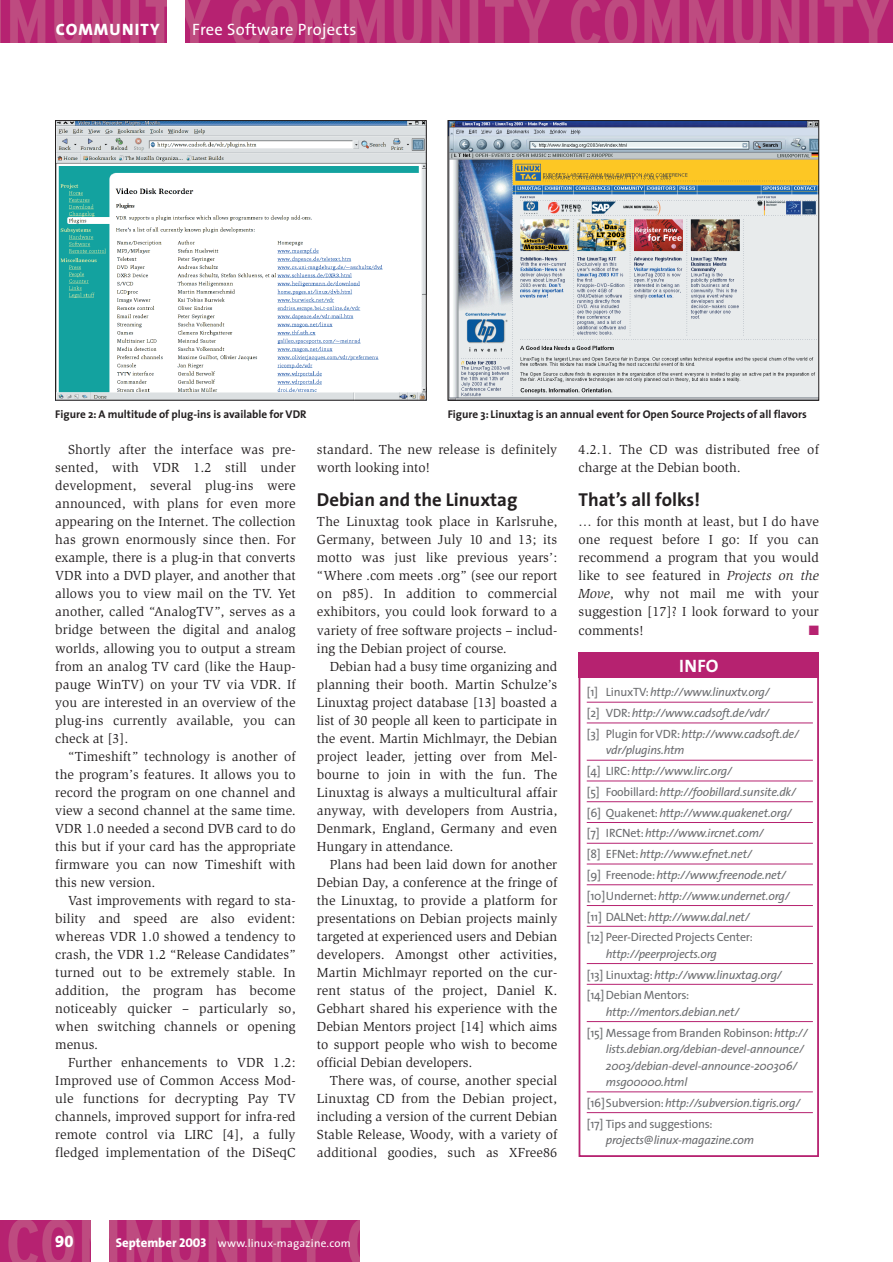
<style>
.page{position:relative;width:893px;height:1262px;background:#fff}
.page>*{position:absolute;margin:0;border:0;box-sizing:border-box;transform-origin:0 0}
.t1{font:700 18.75px "The Sans";color:#231f20}
.t2{font:18px "The Sans Bold Caps";color:#fff}
.t3{font:16.5px "The Sans";letter-spacing:.02em;color:#fff}
.t4{font:16.5px "The Sans Extra Bold Caps";letter-spacing:.07em;color:#fff}
.t5{font:16.5px "The Sans Extra Bold Expert";color:#fff}
.t6{font:13.5px/18px "Slimbach";letter-spacing:.01em;color:#231f20;text-align:justify}
.t7{font:13.5px "Zapf Dingbats";color:#b62270}
.t8{font:italic 12px/20.7px "The Sans";letter-spacing:-.02em;color:#6c6d70}
.t9{font:12px/20.7px "The Sans";letter-spacing:-.02em;color:#6c6d70}
.t10{font:700 11.25px "The Sans";color:#231f20}
.t11{font:11.25px "The Sans";letter-spacing:.02em;color:#fff}
.s1{font-style:italic}
.s2{font-style:normal}
.s3{font-weight:800;font-size:12.75px}
.s4{font-family:"The Sans Extra Bold Caps";font-size:12.75px}
</style>
<div class="page">
<img style="left:4px;top:1220px;width:355px;height:41px">
<div style="left:91px;top:1220px;width:17px;height:41px;background:#fff"></div>
<img style="left:0;top:0;width:892px;height:43px">
<div style="left:168px;top:0;width:17px;height:43px;background:#fff"></div>
<hr style="left:586px;top:702px;width:226px;height:1px;background:#b62270">
<hr style="left:586px;top:722px;width:226px;height:1px;background:#b62270">
<hr style="left:586px;top:760px;width:226px;height:1px;background:#b62270">
<hr style="left:586px;top:780px;width:226px;height:1px;background:#b62270">
<hr style="left:586px;top:801px;width:226px;height:1px;background:#b62270">
<hr style="left:586px;top:822px;width:226px;height:1px;background:#b62270">
<hr style="left:586px;top:843px;width:226px;height:1px;background:#b62270">
<hr style="left:586px;top:863px;width:226px;height:1px;background:#b62270">
<hr style="left:586px;top:884px;width:226px;height:1px;background:#b62270">
<hr style="left:586px;top:905px;width:226px;height:1px;background:#b62270">
<hr style="left:586px;top:926px;width:226px;height:1px;background:#b62270">
<hr style="left:586px;top:963px;width:226px;height:1px;background:#b62270">
<hr style="left:586px;top:984px;width:226px;height:1px;background:#b62270">
<hr style="left:586px;top:1021px;width:226px;height:1px;background:#b62270">
<hr style="left:586px;top:1091px;width:226px;height:1px;background:#b62270">
<hr style="left:586px;top:1112px;width:226px;height:1px;background:#b62270">
<div style="left:578px;top:664px;width:241px;height:493px;border:2px solid #b62270"></div>
<div style="left:578px;top:653px;width:241px;height:25px;background:#b62270"></div>
<img style="left:57px;top:122px;width:367px;height:276px">
<div style="left:55px;top:120px;width:371px;height:280px;border:1px solid #231f20"></div>
<img style="left:450px;top:122px;width:366px;height:276px">
<div style="left:448px;top:120px;width:370px;height:280px;border:1px solid #231f20"></div>
<p class="t4" style="left:56px;top:20px;width:105px">COMMUNITY</p>
<p class="t3" style="left:192px;top:23px;width:166px">Free Software Projects</p>
<p class="t10" style="left:55px;top:410px;width:253px">Figure 2: A multitude of plug-ins is available for VDR</p>
<p class="t10" style="left:448px;top:410px;width:360px">Figure 3: Linuxtag is an annual event for Open Source Projects of all flavors</p>
<p class="t6" style="left:55px;top:442px;width:242px;text-indent:13px">Shortly after the interface was pre&shy;sented, with VDR 1.2 still under development, several plug-ins were announced, with plans for even more appearing on the Internet. The collection has grown enormously since then. For example, there is a plug-in that converts VDR into a DVD player, and another that allows you to view mail on the TV. Yet another, called “AnalogTV”, serves as a bridge between the digital and analog worlds, allowing you to output a stream from an analog TV card (like the Haup&shy;pauge WinTV) on your TV via VDR. If you are interested in an overview of the plug-ins currently available, you can check at [3].</p>
<p class="t6" style="left:55px;top:748px;width:242px;text-indent:13px">“Timeshift” technology is another of the program’s features. It allows you to record the program on one channel and view a second channel at the same time.<br>VDR 1.0 needed a second DVB card to do this but if your card has the appropriate firmware you can now Timeshift with this new version.</p>
<p class="t6" style="left:55px;top:892px;width:242px;text-indent:13px">Vast improvements with regard to sta&shy;bility and speed are also evident: whereas VDR 1.0 showed a tendency to crash, the VDR 1.2 “Release Candidates” turned out to be extremely stable. In addition, the program has become noticeably quicker – particularly so, when switching channels or opening menus.</p>
<p class="t6" style="left:55px;top:1054px;width:242px;text-indent:13px">Further enhancements to VDR 1.2:<br>Improved use of Common Access Mod&shy;ule functions for decrypting Pay TV channels, improved support for infra-red remote control via LIRC [4], a fully fledged implementation of the DiSeqC</p>
<p class="t6" style="left:317px;top:442px;width:242px">standard. The new release is definitely worth looking into!</p>
<h1 class="t1" style="left:317px;top:493px;width:202px">Debian and the Linuxtag</h1>
<p class="t6" style="left:317px;top:514px;width:242px">The Linuxtag took place in Karlsruhe, Germany, between July 10 and 13; its motto was just like previous years’: “Where .com meets .org” (see our report on p85). In addition to commercial exhibitors, you could look forward to a variety of free software projects – includ&shy;ing the Debian project of course.</p>
<p class="t6" style="left:317px;top:658px;width:242px;text-indent:13px">Debian had a busy time organizing and planning their booth. Martin Schulze’s Linuxtag project database [13] boasted a list of 30 people all keen to participate in the event. Martin Michlmayr, the Debian project leader, jetting over from Mel&shy;bourne to join in with the fun. The Linuxtag is always a multicultural affair anyway, with developers from Austria, Denmark, England, Germany and even Hungary in attendance.</p>
<p class="t6" style="left:317px;top:856px;width:242px;text-indent:13px">Plans had been laid down for another Debian Day, a conference at the fringe of the Linuxtag, to provide a platform for presentations on Debian projects mainly targeted at experienced users and Debian developers. Amongst other activities, Martin Michlmayr reported on the cur&shy;rent status of the project, Daniel K.<br>Gebhart shared his experience with the Debian Mentors project [14] which aims to support people who wish to become official Debian developers.</p>
<p class="t6" style="left:317px;top:1072px;width:242px;text-indent:13px">There was, of course, another special Linuxtag CD from the Debian project, including a version of the current Debian Stable Release, Woody, with a variety of additional goodies, such as XFree86</p>
<p class="t6" style="left:578px;top:442px;width:242px">4.2.1. The CD was distributed free of charge at the Debian booth.</p>
<h1 class="t1" style="left:578px;top:493px;width:123px">That’s all folks!</h1>
<p class="t6" style="left:578px;top:514px;width:242px">… for this month at least, but I do have one request before I go: If you can recommend a program that you would like to see featured in <span class="s1">Projects on the Move</span>, why not mail me with your suggestion [17]? I look forward to your comments!</p>
<p class="t7" style="left:808px;top:623px;width:12px">■</p>
<h2 class="t2" style="left:679px;top:655px;width:41px">INFO</h2>
<p class="t8" style="left:586px;top:683px;width:214px"><span class="s2">[1] LinuxTV:</span>http://www.linuxtv.org/<br><span class="s2">[2] VDR:</span>http://www.cadsoft.de/vdr/<br><span class="s2">[3] Plugin for VDR:</span>http://www.cadsoft.de/</p>
<p class="t8" style="left:586px;top:741px;width:211px;text-indent:19px">vdr/plugins.htm<br><span class="s2">[4] LIRC:</span>http://www.lirc.org/<br><span class="s2">[5] Foobillard:</span>http://foobillard.sunsite.dk/ <span class="s2">[6] Quakenet:</span>http://www.quakenet.org/ <span class="s2">[7] IRCNet:</span>http://www.ircnet.com/<br><span class="s2">[8] EFNet:</span>http://www.efnet.net/<br><span class="s2">[9] Freenode:</span>http://www.freenode.net/ <span class="s2">[10]Undernet:</span>http://www.undernet.org/ <span class="s2">[11] DALNet:</span>http://www.dal.net/<br><span class="s2">[12] Peer-Directed Projects Center:</span></p>
<p class="t8" style="left:586px;top:944px;width:196px;text-indent:19px">http://peerprojects.org<br><span class="s2">[13] Linuxtag:</span>http://www.linuxtag.org/ <span class="s2">[14] Debian Mentors:</span></p>
<p class="t8" style="left:586px;top:1002px;width:222px;text-indent:19px">http://mentors.debian.net/<br><span class="s2">[15] Message from Branden Robinson:</span>http://</p>
<p class="t8" style="left:606px;top:1042px;width:200px;line-height:16.5px">lists.debian.org/debian-devel-announce/<br>2003/debian-devel-announce-200306/ msg00000.html</p>
<p class="t9" style="left:586px;top:1093px;width:215px">[16]Subversion:<span class="s1">http://subversion.tigris.org/ </span>[17] Tips and suggestions:</p>
<p class="t8" style="left:606px;top:1130px;width:150px">projects@linux-magazine.com</p>
<p class="t5" style="left:55px;top:1231px;width:20px">90</p>
<p class="t11" style="left:116px;top:1238px;width:236px"><span class="s3">September</span> <span class="s4">2003</span> www.linux-magazine.com</p>
</div>
